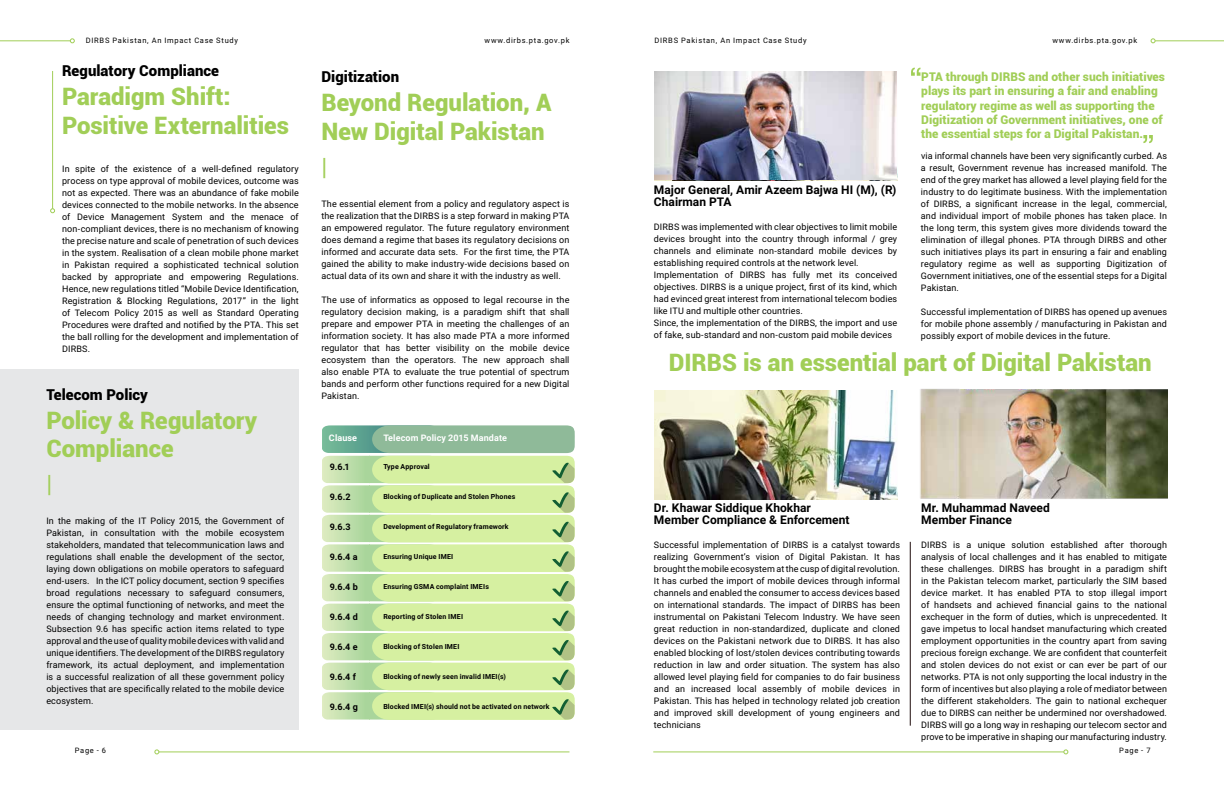
<style>
.page{position:relative;width:1224px;height:792px;background:#fff}
.page>*{position:absolute;margin:0;border:0;box-sizing:border-box;transform-origin:0 0}
.t1{font:900 24px/28.8px "Roboto";color:#a1ce57}
.t2{font:24px "Roboto";color:#a1ce57}
.t3{font:900 15px "Roboto";color:#000}
.t4{font:900 12px/14.4px "Roboto";color:#a1ce57}
.t5{font:700 12px/12px "Roboto";color:#000}
.t6{font:9px/12px "Roboto";letter-spacing:.01em;color:#000;text-align:justify}
.t7{font:700 9px "Roboto";color:#000}
.t8{font:700 9px "Roboto";letter-spacing:.01em;color:#fff}
.t9{font:7.5px "Roboto";letter-spacing:.095em;color:#000}
.t10{font:700 7px "Roboto";letter-spacing:.02em;color:#000}
</style>
<div class="page">
<img style="left:655px;top:390px;width:243px;height:109px">
<img style="left:920px;top:389px;width:247px;height:110px">
<img style="left:655px;top:71px;width:241px;height:109px">
<div style="left:0;top:369px;width:299px;height:360px;background:#e6e7e8"></div>
<hr style="left:52px;top:71px;width:1px;height:138px;background:#a1ce57">
<svg style="left:50px;top:208px;width:5px;height:5px"></svg>
<svg style="left:322px;top:425px;width:253px;height:295px;background:#cae6a6"></svg>
<svg style="left:911px;top:68px;width:9px;height:8px"></svg>
<svg style="left:1143px;top:135px;width:10px;height:8px"></svg>
<hr style="left:910px;top:542px;width:1px;height:184px;background:#1d0b0b">
<hr style="left:0;top:40px;width:70px;height:1px;background:#a1ce57">
<svg style="left:70px;top:38px;width:5px;height:5px"></svg>
<hr style="left:653px;top:751px;width:411px;height:1px;background:#a1ce57">
<svg style="left:1063px;top:749px;width:5px;height:5px"></svg>
<hr style="left:1155px;top:40px;width:69px;height:1px;background:#a1ce57">
<svg style="left:1151px;top:38px;width:5px;height:5px"></svg>
<hr style="left:159px;top:751px;width:410px;height:1px;background:#a1ce57">
<svg style="left:154px;top:749px;width:5px;height:5px"></svg>
<p class="t9" style="left:86px;top:35px;width:154px">DIRBS Pakistan, An Impact Case Study</p>
<p class="t9" style="left:485px;top:35px;width:86px">www.dirbs.pta.gov.pk</p>
<p class="t9" style="left:655px;top:35px;width:154px">DIRBS Pakistan, An Impact Case Study</p>
<p class="t9" style="left:1052px;top:35px;width:86px">www.dirbs.pta.gov.pk</p>
<h2 class="t3" style="left:62px;top:60px;width:158px">Regulatory Compliance</h2>
<h1 class="t1" style="left:62px;top:81px;width:228px">Paradigm Shift:<br>Positive Externalities</h1>
<p class="t6" style="left:62px;top:162px;width:238px">In spite of the existence of a well-defined regulatory process on type approval of mobile devices, outcome was not as expected. There was an abundance of fake mobile devices connected to the mobile networks. In the absence of Device Management System and the menace of non-compliant devices, there is no mechanism of knowing the precise nature and scale of penetration of such devices in the system. Realisation of a clean mobile phone market in Pakistan required a sophisticated technical solution backed by appropriate and empowering Regulations.<br>Hence, new regulations titled “Mobile Device Identification, Registration &amp; Blocking Regulations, 2017” in the light of Telecom Policy 2015 as well as Standard Operating Procedures were drafted and notified by the PTA. This set the ball rolling for the development and implementation of DIRBS.</p>
<h2 class="t3" style="left:46px;top:384px;width:103px">Telecom Policy</h2>
<h1 class="t1" style="left:46px;top:405px;width:212px">Policy &amp; Regulatory<br>Compliance</h1>
<h1 class="t2" style="left:46px;top:467px;width:7px">|</h1>
<p class="t6" style="left:46px;top:515px;width:239px">In the making of the IT Policy 2015, the Government of Pakistan, in consultation with the mobile ecosystem stakeholders, mandated that telecommunication laws and regulations shall enable the development of the sector, laying down obligations on mobile operators to safeguard end-users. In the ICT policy document, section 9 specifies broad regulations necessary to safeguard consumers, ensure the optimal functioning of networks, and meet the needs of changing technology and market environment.<br>Subsection 9.6 has specific action items related to type approval and the use of quality mobile devices with valid and unique identifiers. The development of the DIRBS regulatory framework, its actual deployment, and implementation is a successful realization of all these government policy objectives that are specifically related to the mobile device ecosystem.</p>
<h2 class="t3" style="left:321px;top:66px;width:79px">Digitization</h2>
<h1 class="t1" style="left:321px;top:87px;width:231px">Beyond Regulation, A<br>New Digital Pakistan</h1>
<h1 class="t2" style="left:321px;top:149px;width:7px">|</h1>
<p class="t6" style="left:321px;top:197px;width:250px">The essential element from a policy and regulatory aspect is the realization that the DIRBS is a step forward in making PTA an empowered regulator. The future regulatory environment does demand a regime that bases its regulatory decisions on informed and accurate data sets. For the first time, the PTA gained the ability to make industry-wide decisions based on actual data of its own and share it with the industry as well.</p>
<p class="t6" style="left:321px;top:293px;width:250px">The use of informatics as opposed to legal recourse in the regulatory decision making, is a paradigm shift that shall prepare and empower PTA in meeting the challenges of an information society. It has also made PTA a more informed regulator that has better visibility on the mobile device ecosystem than the operators. The new approach shall also enable PTA to evaluate the true potential of spectrum bands and perform other functions required for a new Digital Pakistan.</p>
<p class="t8" style="left:329px;top:432px;width:30px">Clause</p>
<p class="t8" style="left:383px;top:432px;width:125px">Telecom Policy 2015 Mandate</p>
<p class="t7" style="left:330px;top:461px;width:21px">9.6.1</p>
<p class="t7" style="left:330px;top:491px;width:22px">9.6.2</p>
<p class="t7" style="left:330px;top:521px;width:22px">9.6.3</p>
<p class="t7" style="left:330px;top:551px;width:29px">9.6.4 a</p>
<p class="t7" style="left:330px;top:581px;width:29px">9.6.4 b</p>
<p class="t7" style="left:330px;top:611px;width:29px">9.6.4 d</p>
<p class="t7" style="left:330px;top:641px;width:29px">9.6.4 e</p>
<p class="t7" style="left:330px;top:671px;width:27px">9.6.4 f</p>
<p class="t7" style="left:330px;top:701px;width:29px">9.6.4 g</p>
<p class="t10" style="left:383px;top:462px;width:48px">Type Approval</p>
<p class="t10" style="left:383px;top:492px;width:133px">Blocking of Duplicate and Stolen Phones</p>
<p class="t10" style="left:383px;top:522px;width:127px">Development of Regulatory framework</p>
<p class="t10" style="left:383px;top:552px;width:71px">Ensuring Unique IMEI</p>
<p class="t10" style="left:383px;top:582px;width:107px">Ensuring GSMA complaint IMEIs</p>
<p class="t10" style="left:383px;top:612px;width:81px">Reporting of Stolen IMEI</p>
<p class="t10" style="left:383px;top:642px;width:78px">Blocking of Stolen IMEI</p>
<p class="t10" style="left:383px;top:672px;width:124px">Blocking of newly seen invalid IMEI(s)</p>
<p class="t10" style="left:383px;top:702px;width:168px">Blocked IMEI(s) should not be activated on network</p>
<h3 class="t4" style="left:921px;top:69px;width:245px">PTA through DIRBS and other such initiatives plays its part in ensuring a fair and enabling regulatory regime as well as supporting the Digitization of Government initiatives, one of the essential steps for a Digital Pakistan.</h3>
<p class="t6" style="left:921px;top:149px;width:248px">via informal channels have been very significantly curbed. As a result, Government revenue has increased manifold. The end of the grey market has allowed a level playing field for the industry to do legitimate business. With the implementation of DIRBS, a significant increase in the legal, commercial, and individual import of mobile phones has taken place. In the long term, this system gives more dividends toward the elimination of illegal phones. PTA through DIRBS and other such initiatives plays its part in ensuring a fair and enabling regulatory regime as well as supporting Digitization of Government initiatives, one of the essential steps for a Digital Pakistan.</p>
<p class="t6" style="left:921px;top:305px;width:248px">Successful implementation of DIRBS has opened up avenues for mobile phone assembly / manufacturing in Pakistan and possibly export of mobile devices in the future.</p>
<h3 class="t5" style="left:654px;top:183px;width:244px">Major General, Amir Azeem Bajwa HI (M), (R)<br>Chairman PTA</h3>
<p class="t6" style="left:654px;top:220px;width:245px;text-align:left">DIRBS was implemented with clear objectives to limit mobile devices brought into the country through informal / grey channels and eliminate non-standard mobile devices by establishing required controls at the network level.<br>Implementation of DIRBS has fully met its conceived objectives. DIRBS is a unique project, first of its kind, which had evinced great interest from international telecom bodies like ITU and multiple other countries.<br>Since, the implementation of the DIRBS, the import and use of fake, sub-standard and non-custom paid mobile devices</p>
<h1 class="t1" style="left:669px;top:347px;width:484px">DIRBS is an essential part of Digital Pakistan</h1>
<h3 class="t5" style="left:654px;top:502px;width:197px">Dr. Khawar Siddique Khokhar<br>Member Compliance &amp; Enforcement</h3>
<p class="t6" style="left:654px;top:539px;width:248px">Successful implementation of DIRBS is a catalyst towards realizing Government’s vision of Digital Pakistan. It has brought the mobile ecosystem at the cusp of digital revolution.<br>It has curbed the import of mobile devices through informal channels and enabled the consumer to access devices based on international standards. The impact of DIRBS has been instrumental on Pakistani Telecom Industry. We have seen great reduction in non-standardized, duplicate and cloned devices on the Pakistani network due to DIRBS. It has also enabled blocking of lost/stolen devices contributing towards reduction in law and order situation. The system has also allowed level playing field for companies to do fair business and an increased local assembly of mobile devices in Pakistan. This has helped in technology related job creation and improved skill development of young engineers and technicians</p>
<h3 class="t5" style="left:921px;top:502px;width:130px">Mr. Muhammad Naveed<br>Member Finance</h3>
<p class="t6" style="left:921px;top:539px;width:247px">DIRBS is a unique solution established after thorough analysis of local challenges and it has enabled to mitigate these challenges. DIRBS has brought in a paradigm shift in the Pakistan telecom market, particularly the SIM based device market. It has enabled PTA to stop illegal import of handsets and achieved financial gains to the national exchequer in the form of duties, which is unprecedented. It gave impetus to local handset manufacturing which created employment opportunities in the country apart from saving precious foreign exchange. We are confident that counterfeit and stolen devices do not exist or can ever be part of our networks. PTA is not only supporting the local industry in the form of incentives but also playing a role of mediator between the different stakeholders. The gain to national exchequer due to DIRBS can neither be undermined nor overshadowed.<br>DIRBS will go a long way in reshaping our telecom sector and prove to be imperative in shaping our manufacturing industry.</p>
<p class="t9" style="left:75px;top:745px;width:33px">Page - 6</p>
<p class="t9" style="left:1119px;top:745px;width:33px">Page - 7</p>
</div>
